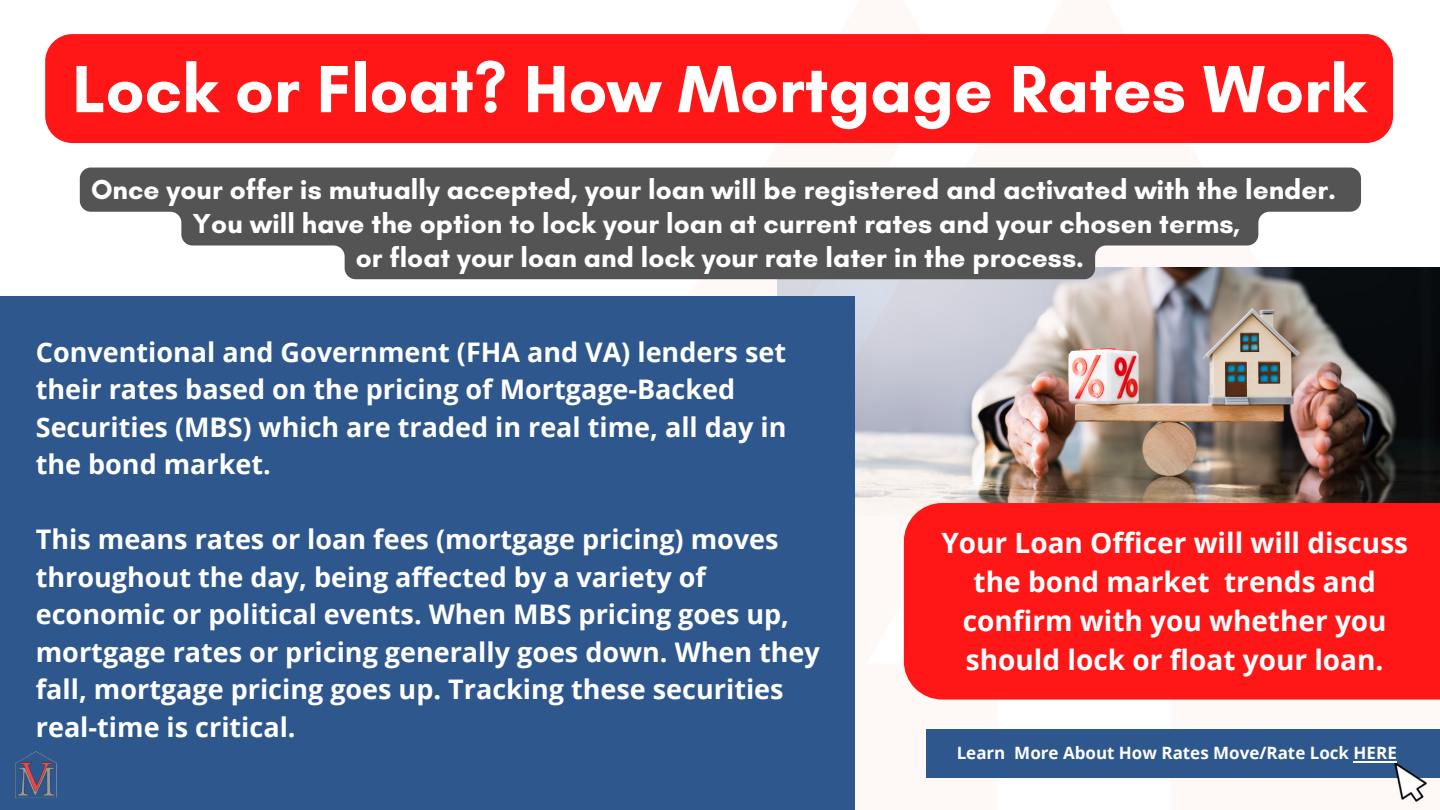
<style>
.page{position:relative;width:1440px;height:810px;background:#fff}
.page>*{position:absolute;margin:0;border:0;box-sizing:border-box;transform-origin:0 0}
.t1{font:700 68px "Glacial Indifference";color:#fff}
.t2{font:700 28px/33.8px "Glacial Indifference";color:#fff;text-align:center}
.t3{font:700 28px/39px "Open Sans";color:#fff;text-align:center}
.t4{font:700 27px/37.5px "Open Sans";color:#fff}
.t5{font:700 17px "Open Sans";color:#fff}
</style>
<div class="page">
<img style="left:943px;top:34px;width:497px;height:469px">
<svg style="left:382px;top:143px;width:561px;height:522px"></svg>
<div style="left:926px;top:729px;width:514px;height:49px;background:#2d578d"></div>
<img style="left:1395px;top:763px;width:32px;height:39px">
<div style="left:0;top:296px;width:855px;height:514px;background:#2d578d"></div>
<div style="left:904px;top:503px;width:536px;height:197px;background:#ff1616"></div>
<div style="left:45px;top:34px;width:1348px;height:109px;background:#ff1616;border-radius:27px"></div>
<svg style="left:80px;top:168px;width:1281px;height:111px;background:#6e6e6e"></svg>
<hr style="left:1354px;top:761px;width:43px;height:1px;background:#fff">
<img style="left:16px;top:752px;width:40px;height:46px">
<h1 class="t1" style="left:72px;top:48px;width:1295px">Lock or Float? How Mortgage Rates Work</h1>
<p class="t2" style="left:91px;top:173px;width:1247px">Once your offer is mutually accepted, your loan will be registered and activated with the lender.<br>You will have the option to lock your loan at current rates and your chosen terms,<br>or float your loan and lock your rate later in the process.</p>
<p class="t4" style="left:36px;top:333px;width:752px">Conventional and Government (FHA and VA) lenders set their rates based on the pricing of Mortgage-Backed Securities (MBS) which are traded in real time, all day in the bond market.</p>
<p class="t4" style="left:36px;top:520px;width:786px">This means rates or loan fees (mortgage pricing) moves throughout the day, being affected by a variety of economic or political events. When MBS pricing goes up, mortgage rates or pricing generally goes down. When they fall, mortgage pricing goes up. Tracking these securities real-time is critical.</p>
<p class="t3" style="left:941px;top:523px;width:468px">Your Loan Officer will will discuss the bond market trends and confirm with you whether you should lock or float your loan.</p>
<p class="t5" style="left:957px;top:741px;width:442px">Learn More About How Rates Move/Rate Lock HERE</p>
</div>
